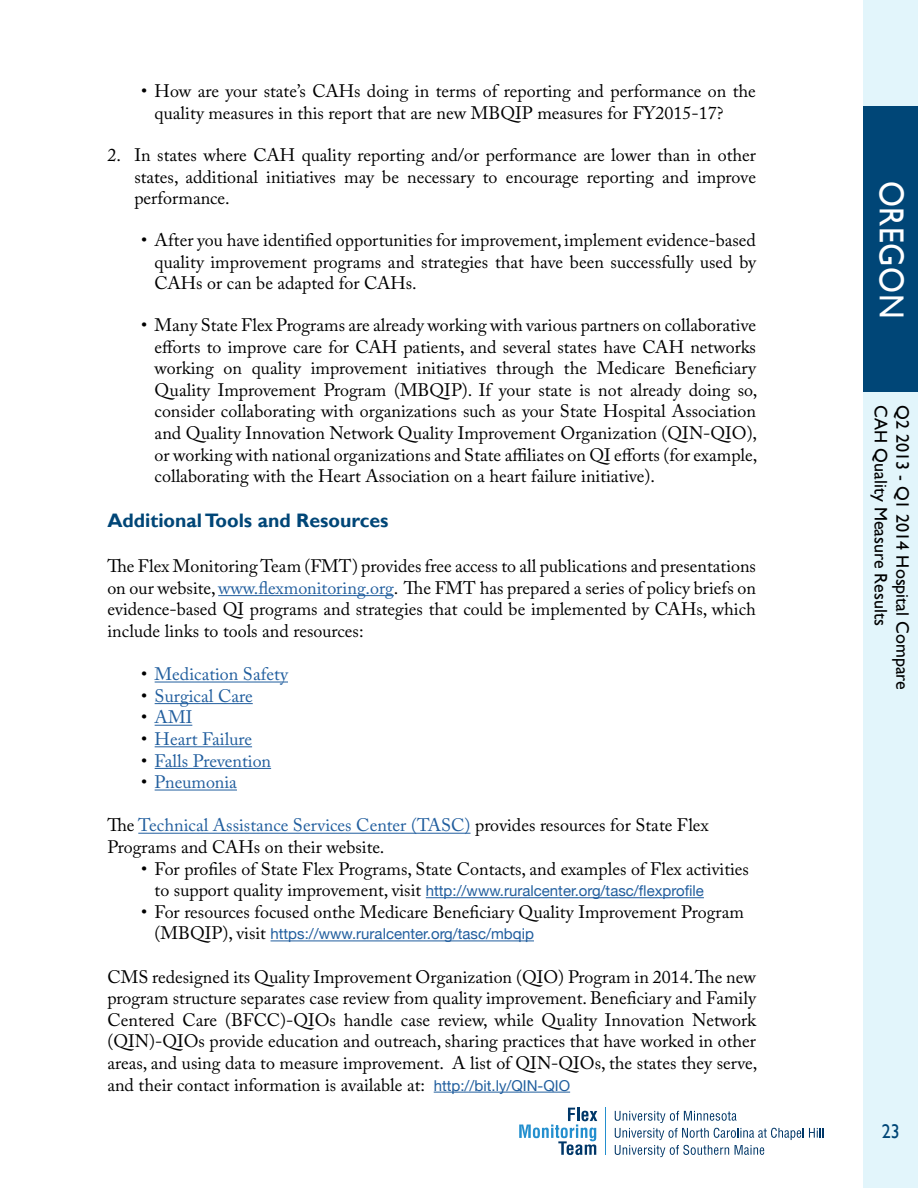
<style>
.page{position:relative;width:918px;height:1188px;background:#fff}
.page>*{position:absolute;margin:0;border:0;box-sizing:border-box;transform-origin:0 0}
.t1{font:34.65px "Gill Sans";letter-spacing:.02em;color:#fff;scale:.91 1}
.t2{font:19.8px "Gill Sans";color:#004677;scale:.91 1}
.t3{font:700 19.5px "Gill Sans";color:#004677}
.t4{font:18px/21.6px "Adobe Caslon Pro";color:#000;text-align:justify}
.t5{font:18px "Adobe Caslon Pro";color:#215e9e}
.t6{font:18px "Gill Sans";color:#000}
.t7{font:15px "Helvetica Neue";color:#215e9e}
.s1{color:#215e9e}
.s2{color:#000}
.s3{font-family:"Adobe Caslon Pro";font-size:18px;color:#000}
.s4{font-family:"Helvetica Neue";font-size:15px;color:#215e9e}
</style>
<div class="page">
<div style="left:864px;top:0;width:54px;height:1188px;background:#e2f5fb"></div>
<div style="left:864px;top:107px;width:54px;height:285px;background:#004677"></div>
<hr style="left:218px;top:595px;width:176px;height:1px;background:#215e9e">
<hr style="left:155px;top:682px;width:133px;height:1px;background:#215e9e">
<hr style="left:155px;top:703px;width:98px;height:1px;background:#215e9e">
<hr style="left:155px;top:725px;width:37px;height:1px;background:#215e9e">
<hr style="left:155px;top:746px;width:97px;height:1px;background:#215e9e">
<hr style="left:155px;top:768px;width:116px;height:1px;background:#215e9e">
<hr style="left:155px;top:790px;width:82px;height:1px;background:#215e9e">
<hr style="left:138px;top:833px;width:333px;height:1px;background:#215e9e">
<hr style="left:426px;top:897px;width:278px;height:1px;background:#215e9e">
<hr style="left:271px;top:941px;width:263px;height:1px;background:#215e9e">
<hr style="left:434px;top:1092px;width:136px;height:1px;background:#215e9e">
<svg style="left:519px;top:1108px;width:78px;height:47px"></svg>
<svg style="left:615px;top:1111px;width:209px;height:46px"></svg>
<hr style="left:605px;top:1108px;width:1px;height:47px;background:#238fce">
<p class="t4" style="left:155px;top:80px;width:603px;text-indent:-14px">• How are your state’s CAHs doing in terms of reporting and performance on the quality measures in this report that are new MBQIP measures for FY2015-17?</p>
<p class="t4" style="left:134px;top:144px;width:623px;text-indent:-27px">2. In states where CAH quality reporting and/or performance are lower than in other states, additional initiatives may be necessary to encourage reporting and improve performance.</p>
<p class="t4" style="left:155px;top:229px;width:603px;text-indent:-14px">• After you have identified opportunities for improvement, implement evidence-based quality improvement programs and strategies that have been successfully used by CAHs or can be adapted for CAHs.</p>
<p class="t4" style="left:155px;top:314px;width:604px;text-indent:-14px">• Many State Flex Programs are already working with various partners on collaborative efforts to improve care for CAH patients, and several states have CAH networks working on quality improvement initiatives through the Medicare Beneficiary Quality Improvement Program (MBQIP). If your state is not already doing so, consider collaborating with organizations such as your State Hospital Association and Quality Innovation Network Quality Improvement Organization (QIN-QIO), or working with national organizations and State affiliates on QI efforts (for example, collaborating with the Heart Association on a heart failure initiative).</p>
<p class="t3" style="left:107px;top:509px;width:283px">Additional Tools and Resources</p>
<p class="t4" style="left:107px;top:555px;width:650px">The Flex Monitoring Team (FMT) provides free access to all publications and presentations on our website, <span class="s1">www.flexmonitoring.org</span>. The FMT has prepared a series of policy briefs on evidence-based QI programs and strategies that could be implemented by CAHs, which include links to tools and resources:</p>
<p class="t5" style="left:141px;top:663px;width:148px"><span class="s2">•</span> Medication Safety</p>
<p class="t5" style="left:141px;top:685px;width:113px"><span class="s2">•</span> Surgical Care</p>
<p class="t5" style="left:141px;top:707px;width:53px"><span class="s2">•</span> AMI</p>
<p class="t5" style="left:141px;top:728px;width:112px"><span class="s2">•</span> Heart Failure</p>
<p class="t5" style="left:141px;top:750px;width:131px"><span class="s2">•</span> Falls Prevention</p>
<p class="t5" style="left:141px;top:771px;width:97px"><span class="s2">•</span> Pneumonia</p>
<p class="t4" style="left:107px;top:814px;width:603px">The <span class="s1">Technical Assistance Services Center (TASC)</span> provides resources for State Flex<br>Programs and CAHs on their website.</p>
<p class="t4" style="left:141px;top:858px;width:609px">• For profiles of State Flex Programs, State Contacts, and examples of Flex activities</p>
<p class="t7" style="left:155px;top:882px;width:551px"><span class="s3">to support quality improvement, visit</span> http://www.ruralcenter.org/tasc/flexprofile</p>
<p class="t4" style="left:141px;top:901px;width:604px">• For resources focused onthe Medicare Beneficiary Quality Improvement Program</p>
<p class="t7" style="left:155px;top:925px;width:381px"><span class="s3">(MBQIP), visit</span> https://www.ruralcenter.org/tasc/mbqip</p>
<p class="t4" style="left:107px;top:966px;width:651px">CMS redesigned its Quality Improvement Organization (QIO) Program in 2014. The new program structure separates case review from quality improvement. Beneficiary and Family Centered Care (BFCC)-QIOs handle case review, while Quality Innovation Network (QIN)-QIOs provide education and outreach, sharing practices that have worked in other areas, and using data to measure improvement. A list of QIN-QIOs, the states they serve, and their contact information is available at: <span class="s4">http://bit.ly/QIN-QIO</span></p>
<h1 class="t1" style="left:912px;top:181px;width:153px;rotate:90deg">OREGON</h1>
<p class="t6" style="left:891px;top:405px;width:222px;rotate:90deg">CAH Quality Measure Results</p>
<p class="t6" style="left:913px;top:405px;width:286px;rotate:90deg">Q2 2013 - Q1 2014 Hospital Compare</p>
<p class="t2" style="left:882px;top:1120px;width:21px">23</p>
</div>
